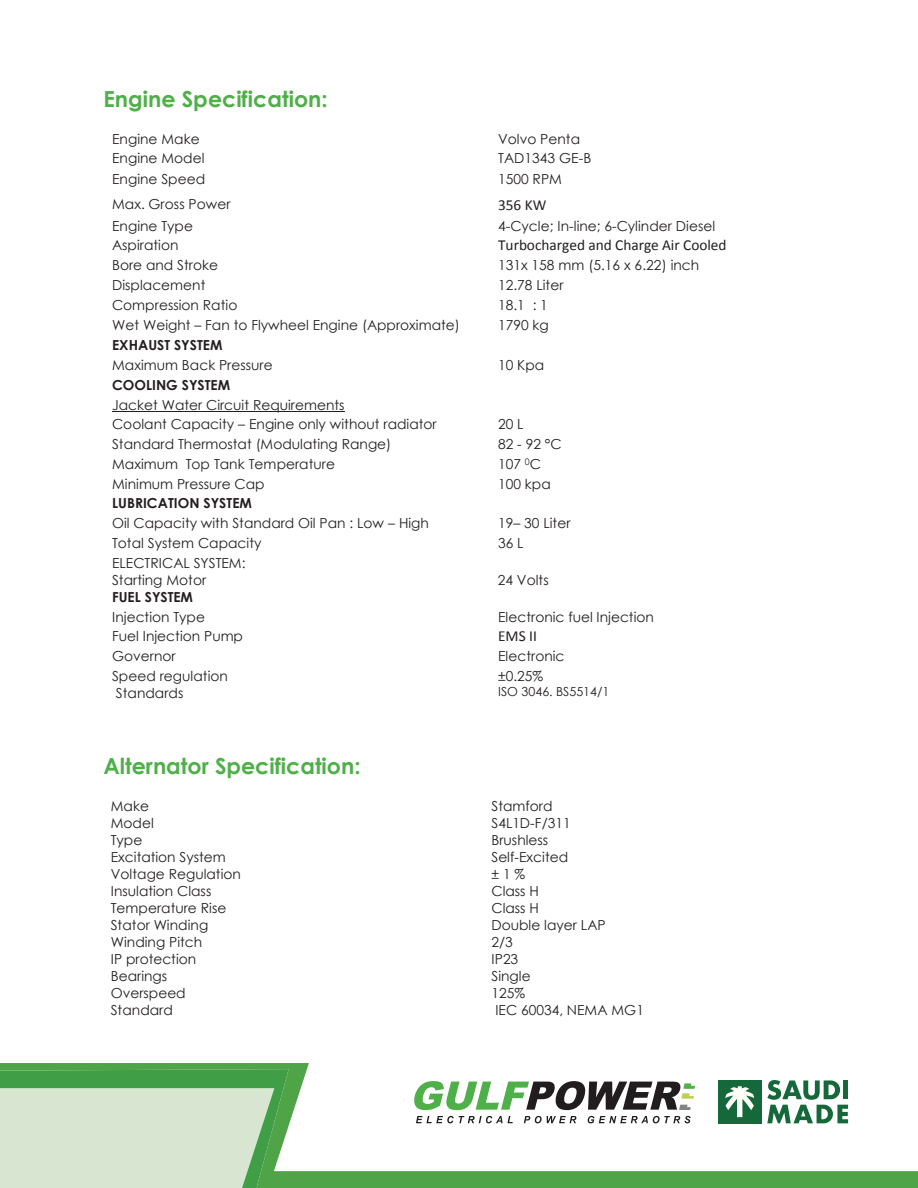
<style>
.page{position:relative;width:918px;height:1188px;background:#fff}
.page>*{position:absolute;margin:0;border:0;box-sizing:border-box;transform-origin:0 0}
.t1{font:700 22.2px "Century Gothic";color:#4faf49}
.t2{font:15.3px "Calibri";color:#231f20}
.t3{font:13.8px/17px "Century Gothic";color:#231f20}
.t4{font:700 13.8px "Century Gothic";color:#231f20}
.t5{font:12.45px "Century Gothic";color:#231f20}
</style>
<div class="page">
<hr style="left:112px;top:411px;width:233px;height:1px;background:#231f20">
<svg style="left:0;top:1063px;width:918px;height:125px"></svg>
<svg style="left:0;top:1069px;width:289px;height:119px"></svg>
<h1 class="t1" style="left:103px;top:82px;width:226px">Engine Specification:</h1>
<p class="t3" style="left:112px;top:130px;width:89px">Engine Make</p>
<p class="t3" style="left:498px;top:130px;width:83px">Volvo Penta</p>
<p class="t3" style="left:112px;top:150px;width:94px">Engine Model</p>
<p class="t3" style="left:498px;top:150px;width:95px">TAD1343 GE-B</p>
<p class="t3" style="left:112px;top:171px;width:95px">Engine Speed</p>
<p class="t3" style="left:498px;top:171px;width:65px">1500 RPM</p>
<p class="t3" style="left:112px;top:196px;width:120px">Max. Gross Power</p>
<p class="t2" style="left:498px;top:195px;width:50px">356 KW</p>
<p class="t3" style="left:112px;top:217px;width:82px">Engine Type</p>
<p class="t3" style="left:498px;top:217px;width:218px">4-Cycle; In-line; 6-Cylinder Diesel</p>
<p class="t3" style="left:112px;top:237px;width:68px">Aspiration</p>
<p class="t2" style="left:498px;top:236px;width:230px">Turbocharged and Charge Air Cooled</p>
<p class="t3" style="left:112px;top:256px;width:107px">Bore and Stroke</p>
<p class="t3" style="left:498px;top:256px;width:203px">131x 158 mm (5.16 x 6.22) inch</p>
<p class="t3" style="left:112px;top:276px;width:95px">Displacement</p>
<p class="t3" style="left:498px;top:276px;width:67px">12.78 Liter</p>
<p class="t3" style="left:112px;top:296px;width:127px">Compression Ratio</p>
<p class="t3" style="left:498px;top:296px;width:51px">18.1 : 1</p>
<p class="t3" style="left:112px;top:317px;width:349px">Wet Weight – Fan to Flywheel Engine (Approximate)</p>
<p class="t3" style="left:498px;top:317px;width:52px">1790 kg</p>
<p class="t4" style="left:112px;top:335px;width:112px">EXHAUST SYSTEM</p>
<p class="t3" style="left:112px;top:356px;width:162px">Maximum Back Pressure</p>
<p class="t3" style="left:498px;top:356px;width:48px">10 Kpa</p>
<p class="t4" style="left:112px;top:374px;width:120px">COOLING SYSTEM</p>
<p class="t3" style="left:112px;top:394px;width:326px;line-height:19.8px">Jacket Water Circuit Requirements<br>Coolant Capacity – Engine only without radiator</p>
<p class="t3" style="left:498px;top:416px;width:27px">20 L</p>
<p class="t3" style="left:112px;top:435px;width:281px">Standard Thermostat (Modulating Range)</p>
<p class="t3" style="left:498px;top:435px;width:65px">82 - 92 °C</p>
<p class="t3" style="left:112px;top:455px;width:224px">Maximum Top Tank Temperature</p>
<p class="t3" style="left:498px;top:455px;width:45px">107 <sup>0</sup>C</p>
<p class="t3" style="left:112px;top:475px;width:154px">Minimum Pressure Cap</p>
<p class="t3" style="left:498px;top:475px;width:54px">100 kpa</p>
<p class="t4" style="left:112px;top:493px;width:141px">LUBRICATION SYSTEM</p>
<p class="t3" style="left:112px;top:514px;width:318px">Oil Capacity with Standard Oil Pan : Low – High</p>
<p class="t3" style="left:498px;top:514px;width:74px">19– 30 Liter</p>
<p class="t3" style="left:112px;top:534px;width:151px">Total System Capacity</p>
<p class="t3" style="left:498px;top:534px;width:27px">36 L</p>
<p class="t3" style="left:112px;top:554px;width:135px">ELECTRICAL SYSTEM:<br>Starting Motor</p>
<p class="t3" style="left:498px;top:571px;width:52px">24 Volts</p>
<p class="t4" style="left:112px;top:586px;width:82px">FUEL SYSTEM</p>
<p class="t3" style="left:112px;top:608px;width:94px">Injection Type</p>
<p class="t3" style="left:498px;top:608px;width:157px">Electronic fuel Injection</p>
<p class="t3" style="left:112px;top:627px;width:132px">Fuel Injection Pump</p>
<p class="t2" style="left:498px;top:627px;width:40px">EMS II</p>
<p class="t3" style="left:112px;top:647px;width:65px">Governor</p>
<p class="t3" style="left:498px;top:647px;width:68px">Electronic</p>
<p class="t3" style="left:112px;top:667px;width:117px">Speed regulation<br>Standards</p>
<p class="t3" style="left:498px;top:667px;width:47px">±0.25%</p>
<p class="t5" style="left:498px;top:683px;width:113px">ISO 3046. BS5514/1</p>
<h1 class="t1" style="left:103px;top:749px;width:259px">Alternator Specification:</h1>
<p class="t3" style="left:111px;top:797px;width:40px">Make</p>
<p class="t3" style="left:492px;top:797px;width:63px">Stamford</p>
<p class="t3" style="left:111px;top:814px;width:44px">Model</p>
<p class="t3" style="left:492px;top:814px;width:81px">S4L1D-F/311</p>
<p class="t3" style="left:111px;top:831px;width:33px">Type</p>
<p class="t3" style="left:492px;top:831px;width:58px">Brushless</p>
<p class="t3" style="left:111px;top:848px;width:116px">Excitation System</p>
<p class="t3" style="left:492px;top:848px;width:78px">Self-Excited</p>
<p class="t3" style="left:111px;top:865px;width:132px">Voltage Regulation</p>
<p class="t3" style="left:492px;top:865px;width:35px">± 1 %</p>
<p class="t3" style="left:111px;top:882px;width:102px">Insulation Class</p>
<p class="t3" style="left:492px;top:882px;width:49px">Class H</p>
<p class="t3" style="left:111px;top:899px;width:117px">Temperature Rise</p>
<p class="t3" style="left:492px;top:899px;width:49px">Class H</p>
<p class="t3" style="left:111px;top:916px;width:99px">Stator Winding</p>
<p class="t3" style="left:492px;top:916px;width:116px">Double layer LAP</p>
<p class="t3" style="left:111px;top:933px;width:93px">Winding Pitch</p>
<p class="t3" style="left:492px;top:933px;width:23px">2/3</p>
<p class="t3" style="left:111px;top:950px;width:87px">IP protection</p>
<p class="t3" style="left:492px;top:950px;width:28px">IP23</p>
<p class="t3" style="left:111px;top:967px;width:58px">Bearings</p>
<p class="t3" style="left:492px;top:967px;width:41px">Single</p>
<p class="t3" style="left:111px;top:984px;width:76px">Overspeed<br>Standard</p>
<p class="t3" style="left:492px;top:984px;width:154px">125%<br>IEC 60034, NEMA MG1</p>
</div>
